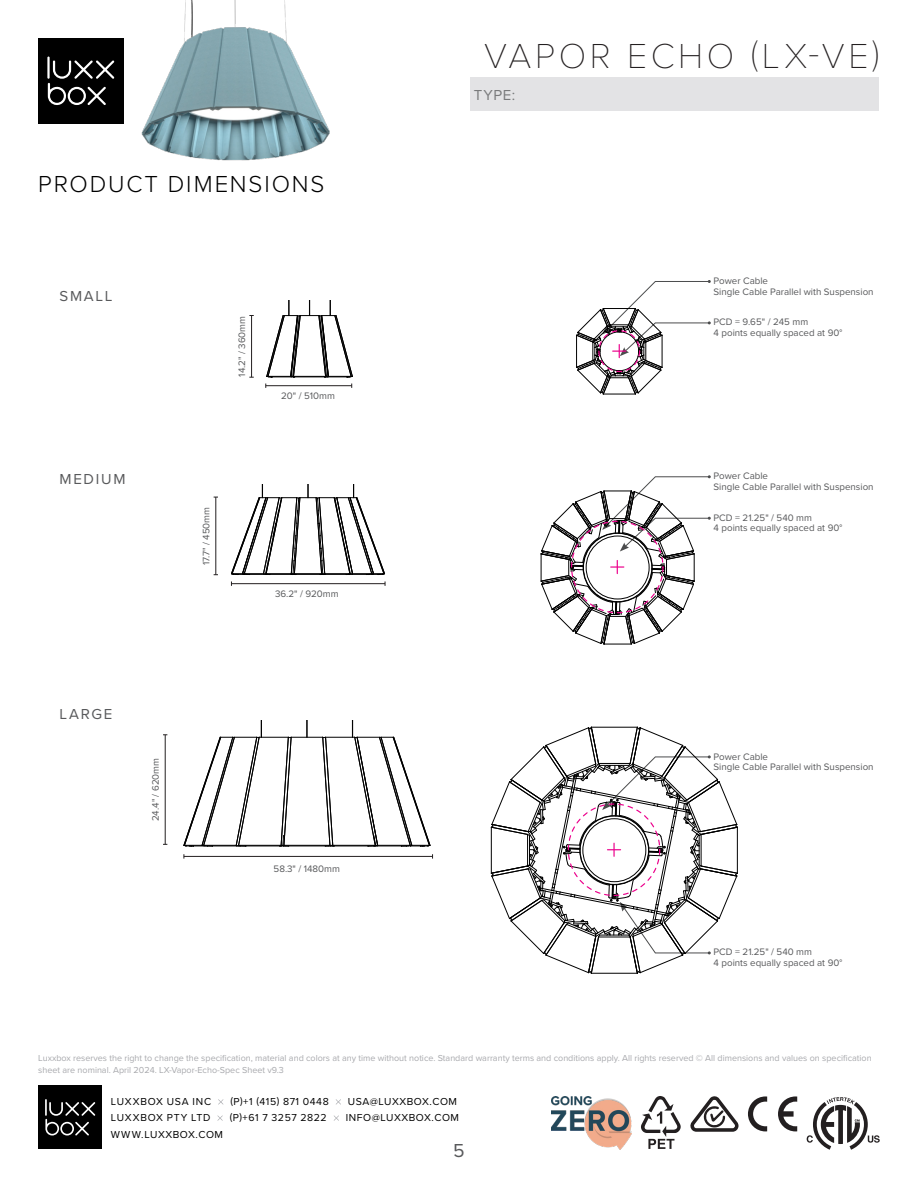
<style>
.page{position:relative;width:918px;height:1188px;background:#fff}
.page>*{position:absolute;margin:0;border:0;box-sizing:border-box;transform-origin:0 0}
.t1{font:100 36px "Proxima Nova T";letter-spacing:.1em;color:#231f20}
.Main_Header_Title_Scale_to_box{font:300 24px "Proxima Nova";letter-spacing:.08em;color:#000}
.t2{font:19.5px "Proxima Nova";color:#58595b}
.Body_Text_Heading{font:15px "Proxima Nova";letter-spacing:.115em;color:#58595b}
.t3{font:10.5px "Proxima Nova";letter-spacing:.05em;color:#000}
.t4{font:10.5px "Proxima Nova";letter-spacing:.07em;color:#000}
.Body_Subtext_6pt{font:9.75px "Proxima Nova";color:#58595b}
.Dimension_Text{font:9.75px "Proxima Nova";color:#58595b}
.t5{font:9.6px "Proxima Nova";color:#58595b}
.t6{font:9px/12px "Proxima Nova";color:#a8a9ad}
</style>
<div class="page">
<svg style="left:218px;top:1099px;width:5px;height:6px"></svg>
<svg style="left:336px;top:1099px;width:5px;height:6px"></svg>
<svg style="left:217px;top:1115px;width:6px;height:6px"></svg>
<svg style="left:334px;top:1115px;width:5px;height:6px"></svg>
<svg style="left:641px;top:1096px;width:40px;height:53px"></svg>
<svg style="left:748px;top:1096px;width:19px;height:35px"></svg>
<svg style="left:778px;top:1096px;width:19px;height:35px"></svg>
<svg style="left:690px;top:1096px;width:49px;height:36px"></svg>
<img style="left:551px;top:1096px;width:81px;height:53px">
<svg style="left:807px;top:1097px;width:73px;height:53px"></svg>
<img style="left:109px;top:0;width:221px;height:161px">
<svg style="left:491px;top:727px;width:247px;height:247px"></svg>
<svg style="left:541px;top:475px;width:170px;height:170px"></svg>
<svg style="left:231px;top:484px;width:154px;height:91px"></svg>
<svg style="left:307px;top:721px;width:1px;height:16px"></svg>
<hr style="left:291px;top:737px;width:32px;height:1px;background:#000">
<hr style="left:284px;top:845px;width:46px;height:1px;background:#000">
<hr style="left:285px;top:846px;width:44px;height:1px;background:#000">
<svg style="left:184px;top:721px;width:107px;height:126px"></svg>
<svg style="left:322px;top:721px;width:109px;height:126px"></svg>
<svg style="left:266px;top:301px;width:87px;height:77px"></svg>
<hr style="left:603px;top:394px;width:32px;height:1px;background:#000">
<svg style="left:576px;top:280px;width:135px;height:114px"></svg>
<hr style="left:184px;top:856px;width:249px;height:1px;background:#231f20">
<hr style="left:165px;top:735px;width:1px;height:109px;background:#231f20">
<hr style="left:231px;top:583px;width:154px;height:1px;background:#231f20">
<hr style="left:215px;top:497px;width:1px;height:78px;background:#231f20">
<hr style="left:251px;top:315px;width:1px;height:62px;background:#231f20">
<hr style="left:266px;top:385px;width:86px;height:1px;background:#231f20">
<div style="left:470px;top:77px;width:408px;height:34px;background:#e3e3e5"></div>
<div style="left:38px;top:38px;width:85px;height:85px;background:#000"></div>
<svg style="left:48px;top:60px;width:66px;height:45px"></svg>
<hr style="left:47px;top:57px;width:3px;height:22px;background:#fff">
<div style="left:38px;top:1085px;width:64px;height:64px;background:#000"></div>
<svg style="left:45px;top:1099px;width:50px;height:37px"></svg>
<p class="Main_Header_Title_Scale_to_box" style="left:38px;top:166px;width:288px">PRODUCT DIMENSIONS</p>
<p class="Body_Text_Heading" style="left:60px;top:285px;width:54px">SMALL</p>
<p class="Body_Text_Heading" style="left:60px;top:468px;width:67px">MEDIUM</p>
<p class="Dimension_Text" style="left:235px;top:377px;width:62px;rotate:-90deg">14.2" / 360mm</p>
<p class="Dimension_Text" style="left:281px;top:388px;width:55px">20" / 510mm</p>
<p class="Dimension_Text" style="left:199px;top:565px;width:60px;rotate:-90deg">17.7" / 450mm</p>
<p class="Dimension_Text" style="left:275px;top:587px;width:65px">36.2" / 920mm</p>
<p class="Body_Text_Heading" style="left:60px;top:703px;width:54px">LARGE</p>
<p class="Dimension_Text" style="left:148px;top:821px;width:65px;rotate:-90deg">24.4" / 620mm</p>
<p class="Dimension_Text" style="left:274px;top:861px;width:68px">58.3" / 1480mm</p>
<p class="t5" style="left:688px;top:53px;width:18px;rotate:-90deg">450</p>
<h1 class="t1" style="left:484px;top:29px;width:397px">VAPOR ECHO (LX-VE)</h1>
<h3 class="Body_Text_Heading" style="left:474px;top:84px;width:43px">TYPE:</h3>
<p class="t5" style="left:723px;top:287px;width:18px;rotate:-90deg">640</p>
<p class="Body_Subtext_6pt" style="left:714px;top:274px;width:56px">Power Cable</p>
<p class="Body_Subtext_6pt" style="left:714px;top:284px;width:162px">Single Cable Parallel with Suspension</p>
<p class="Body_Subtext_6pt" style="left:714px;top:315px;width:96px">PCD = 9.65" / 245 mm</p>
<p class="Body_Subtext_6pt" style="left:714px;top:325px;width:130px">4 points equally spaced at 90°</p>
<p class="Body_Subtext_6pt" style="left:714px;top:469px;width:56px">Power Cable</p>
<p class="Body_Subtext_6pt" style="left:714px;top:479px;width:162px">Single Cable Parallel with Suspension</p>
<p class="t5" style="left:780px;top:483px;width:19px">920</p>
<p class="Body_Subtext_6pt" style="left:714px;top:510px;width:100px">PCD = 21.25" / 540 mm</p>
<p class="Body_Subtext_6pt" style="left:714px;top:521px;width:130px">4 points equally spaced at 90°</p>
<p class="Body_Subtext_6pt" style="left:714px;top:749px;width:56px">Power Cable</p>
<p class="Body_Subtext_6pt" style="left:714px;top:760px;width:162px">Single Cable Parallel with Suspension</p>
<p class="Body_Subtext_6pt" style="left:714px;top:945px;width:100px">PCD = 21.25" / 540 mm</p>
<p class="Body_Subtext_6pt" style="left:714px;top:955px;width:130px">4 points equally spaced at 90°</p>
<p class="t6" style="left:38px;top:1052px;width:835px">Luxxbox reserves the right to change the specification, material and colors at any time without notice. Standard warranty terms and conditions apply. All rights reserved © All dimensions and values on specification sheet are nominal. April 2024. LX-Vapor-Echo-Spec Sheet v9.3</p>
<p class="t4" style="left:111px;top:1094px;width:102px">LUXXBOX USA INC</p>
<p class="t3" style="left:230px;top:1094px;width:100px">(P)+1 (415) 871 0448</p>
<p class="t3" style="left:348px;top:1094px;width:111px">USA@LUXXBOX.COM</p>
<p class="t4" style="left:111px;top:1110px;width:101px">LUXXBOX PTY LTD</p>
<p class="t3" style="left:230px;top:1110px;width:99px">(P)+61 7 3257 2822</p>
<p class="t3" style="left:346px;top:1110px;width:115px">INFO@LUXXBOX.COM</p>
<p class="t3" style="left:111px;top:1126px;width:114px">WWW.LUXXBOX.COM</p>
<h3 class="t2" style="left:453px;top:1136px;width:13px">5</h3>
</div>
